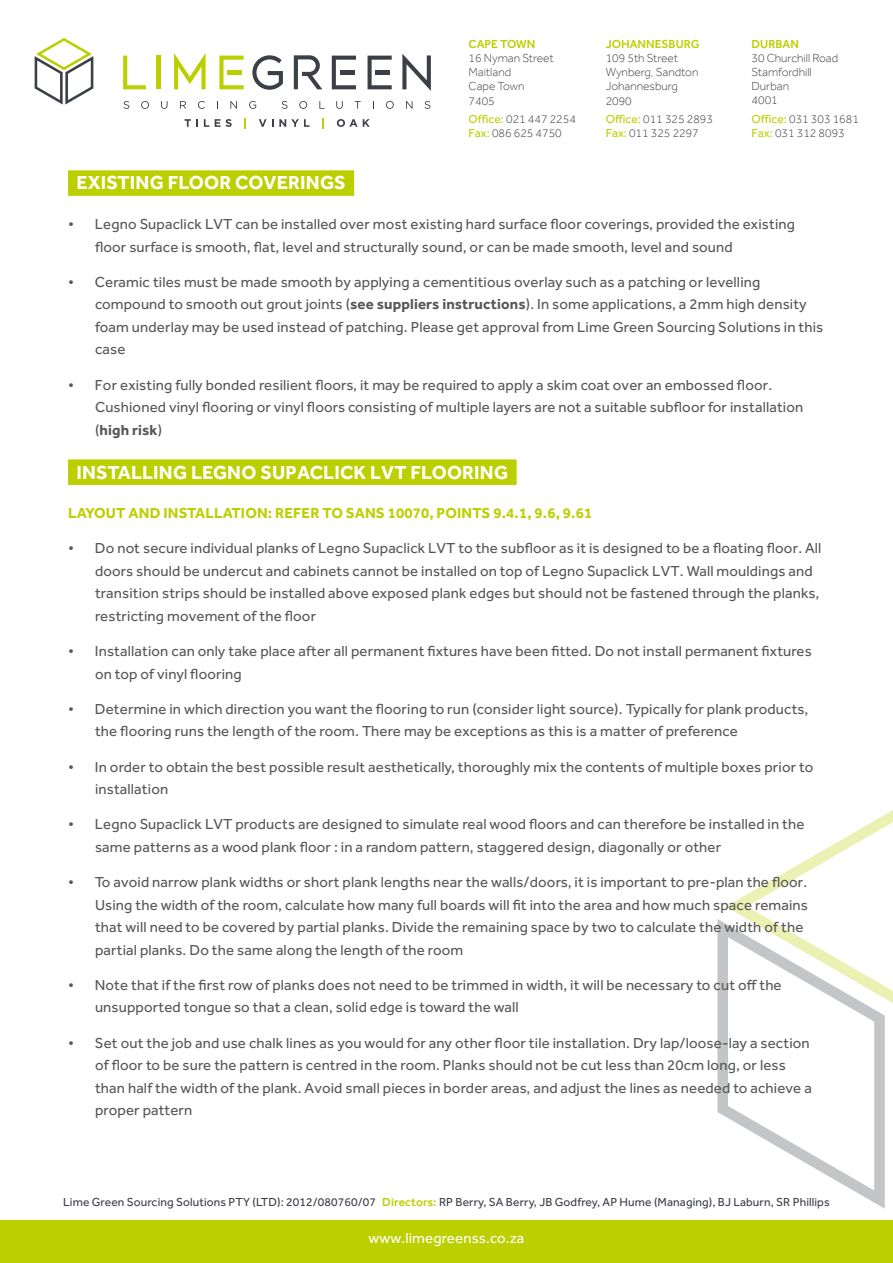
<style>
.page{position:relative;width:893px;height:1263px;background:#fff}
.page>*{position:absolute;margin:0;border:0;box-sizing:border-box;transform-origin:0 0}
.t1{font:700 19.5px "Effra";letter-spacing:.01em;color:#fff}
.t2{font:15px/22.5px "Effra";letter-spacing:.01em;color:#575756}
.t3{font:700 15px "Effra";letter-spacing:.01em;color:#bccf00}
.t4{font:15px "Effra";letter-spacing:.01em;color:#fff}
.t5{font:300 12px/14.2px "Effra";color:#3c4046}
.t6{font:12px "Effra";letter-spacing:.01em;color:#3c4046}
.t7{font:500 12px "Effra";color:#bccf00}
.s1{font-weight:400;color:#bccf00}
.s2{font-weight:700}
.s3{font-weight:500;color:#bccf00}
</style>
<div class="page">
<svg style="left:35px;top:38px;width:58px;height:67px"></svg>
<svg style="left:252px;top:55px;width:31px;height:35px"></svg>
<svg style="left:174px;top:53px;width:32px;height:36px"></svg>
<svg style="left:402px;top:54px;width:29px;height:37px"></svg>
<hr style="left:156px;top:56px;width:4px;height:33px;background:#bccf00">
<svg style="left:123px;top:56px;width:23px;height:33px"></svg>
<svg style="left:219px;top:56px;width:25px;height:33px"></svg>
<svg style="left:332px;top:56px;width:24px;height:33px"></svg>
<svg style="left:367px;top:56px;width:25px;height:33px"></svg>
<svg style="left:294px;top:55px;width:28px;height:34px"></svg>
<svg style="left:124px;top:101px;width:5px;height:8px"></svg>
<svg style="left:141px;top:101px;width:8px;height:8px"></svg>
<svg style="left:161px;top:101px;width:7px;height:8px"></svg>
<svg style="left:180px;top:101px;width:6px;height:8px"></svg>
<svg style="left:198px;top:101px;width:7px;height:8px"></svg>
<svg style="left:230px;top:101px;width:7px;height:8px"></svg>
<svg style="left:249px;top:101px;width:7px;height:8px"></svg>
<svg style="left:282px;top:101px;width:5px;height:8px"></svg>
<svg style="left:299px;top:101px;width:8px;height:8px"></svg>
<svg style="left:319px;top:101px;width:6px;height:8px"></svg>
<svg style="left:336px;top:101px;width:7px;height:8px"></svg>
<svg style="left:355px;top:101px;width:6px;height:8px"></svg>
<svg style="left:386px;top:101px;width:8px;height:8px"></svg>
<svg style="left:406px;top:101px;width:6px;height:8px"></svg>
<svg style="left:425px;top:101px;width:5px;height:8px"></svg>
<svg style="left:184px;top:119px;width:14px;height:8px"></svg>
<svg style="left:204px;top:119px;width:5px;height:8px"></svg>
<svg style="left:215px;top:119px;width:17px;height:8px"></svg>
<svg style="left:259px;top:119px;width:14px;height:8px"></svg>
<svg style="left:279px;top:119px;width:30px;height:8px"></svg>
<svg style="left:322px;top:118px;width:2px;height:10px"></svg>
<svg style="left:337px;top:119px;width:33px;height:8px"></svg>
<div style="left:0;top:1220px;width:893px;height:43px;background:#bccf00"></div>
<svg style="left:726px;top:810px;width:167px;height:193px"></svg>
<svg style="left:717px;top:919px;width:168px;height:290px"></svg>
<div style="left:68px;top:170px;width:286px;height:26px;background:#bccf00"></div>
<div style="left:68px;top:459px;width:449px;height:26px;background:#bccf00"></div>
<p class="t7" style="left:469px;top:36px;width:68px">CAPE TOWN</p>
<p class="t5" style="left:469px;top:51px;width:87px">16 Nyman Street<br>Maitland<br>Cape Town<br>7405</p>
<p class="t5" style="left:469px;top:112px;width:109px"><span class="s1">Office:</span> 021 447 2254<br><span class="s1">Fax:</span> 086 625 4750</p>
<p class="t7" style="left:606px;top:36px;width:95px">JOHANNESBURG</p>
<p class="t5" style="left:606px;top:51px;width:94px">109 5th Street<br>Wynberg, Sandton<br>Johannesburg<br>2090</p>
<p class="t5" style="left:606px;top:112px;width:109px"><span class="s1">Office:</span> 011 325 2893<br><span class="s1">Fax:</span> 011 325 2297</p>
<p class="t7" style="left:752px;top:36px;width:49px">DURBAN</p>
<p class="t5" style="left:752px;top:50px;width:88px">30 Churchill Road<br>Stamfordhill<br>Durban<br>4001</p>
<p class="t5" style="left:752px;top:112px;width:109px"><span class="s1">Office:</span> 031 303 1681<br><span class="s1">Fax:</span> 031 312 8093</p>
<h1 class="t1" style="left:77px;top:171px;width:271px">EXISTING FLOOR COVERINGS</h1>
<p class="t2" style="left:95px;top:213px;width:701px;text-indent:-27px">• Legno Supaclick LVT can be installed over most existing hard surface floor coverings, provided the existing floor surface is smooth, flat, level and structurally sound, or can be made smooth, level and sound</p>
<p class="t2" style="left:95px;top:270px;width:730px;text-indent:-27px">• Ceramic tiles must be made smooth by applying a cementitious overlay such as a patching or levelling compound to smooth out grout joints (<span class="s2">see suppliers instructions</span>). In some applications, a 2mm high density foam underlay may be used instead of patching. Please get approval from Lime Green Sourcing Solutions in this case</p>
<p class="t2" style="left:95px;top:373px;width:710px;text-indent:-27px">• For existing fully bonded resilient floors, it may be required to apply a skim coat over an embossed floor.<br>Cushioned vinyl flooring or vinyl floors consisting of multiple layers are not a suitable subfloor for installation (<span class="s2">high risk</span>)</p>
<h1 class="t1" style="left:77px;top:460px;width:433px">INSTALLING LEGNO SUPACLICK LVT FLOORING</h1>
<p class="t3" style="left:68px;top:504px;width:526px">LAYOUT AND INSTALLATION: REFER TO SANS 10070, POINTS 9.4.1, 9.6, 9.61</p>
<p class="t2" style="left:95px;top:537px;width:728px;text-indent:-27px">• Do not secure individual planks of Legno Supaclick LVT to the subfloor as it is designed to be a floating floor. All doors should be undercut and cabinets cannot be installed on top of Legno Supaclick LVT. Wall mouldings and transition strips should be installed above exposed plank edges but should not be fastened through the planks, restricting movement of the floor</p>
<p class="t2" style="left:95px;top:640px;width:718px;text-indent:-27px">• Installation can only take place after all permanent fixtures have been fitted. Do not install permanent fixtures on top of vinyl flooring</p>
<p class="t2" style="left:95px;top:697px;width:715px;text-indent:-27px">• Determine in which direction you want the flooring to run (consider light source). Typically for plank products, the flooring runs the length of the room. There may be exceptions as this is a matter of preference</p>
<p class="t2" style="left:95px;top:755px;width:720px;text-indent:-27px">• In order to obtain the best possible result aesthetically, thoroughly mix the contents of multiple boxes prior to installation</p>
<p class="t2" style="left:95px;top:813px;width:711px;text-indent:-27px">• Legno Supaclick LVT products are designed to simulate real wood floors and can therefore be installed in the same patterns as a wood plank floor : in a random pattern, staggered design, diagonally or other</p>
<p class="t2" style="left:95px;top:871px;width:714px;text-indent:-27px">• To avoid narrow plank widths or short plank lengths near the walls/doors, it is important to pre-plan the floor.<br>Using the width of the room, calculate how many full boards will fit into the area and how much space remains that will need to be covered by partial planks. Divide the remaining space by two to calculate the width of the partial planks. Do the same along the length of the room</p>
<p class="t2" style="left:95px;top:973px;width:688px;text-indent:-27px">• Note that if the first row of planks does not need to be trimmed in width, it will be necessary to cut off the unsupported tongue so that a clean, solid edge is toward the wall</p>
<p class="t2" style="left:95px;top:1031px;width:718px;text-indent:-27px">• Set out the job and use chalk lines as you would for any other floor tile installation. Dry lap/loose-lay a section of floor to be sure the pattern is centred in the room. Planks should not be cut less than 20cm long, or less than half the width of the plank. Avoid small pieces in border areas, and adjust the lines as needed to achieve a proper pattern</p>
<p class="t6" style="left:63px;top:1195px;width:768px">Lime Green Sourcing Solutions PTY (LTD): 2012/080760/07 <span class="s3">Directors:</span> RP Berry, SA Berry, JB Godfrey, AP Hume (Managing), BJ Laburn, SR Phillips</p>
<p class="t4" style="left:369px;top:1229px;width:157px">www.limegreenss.co.za</p>
</div>
